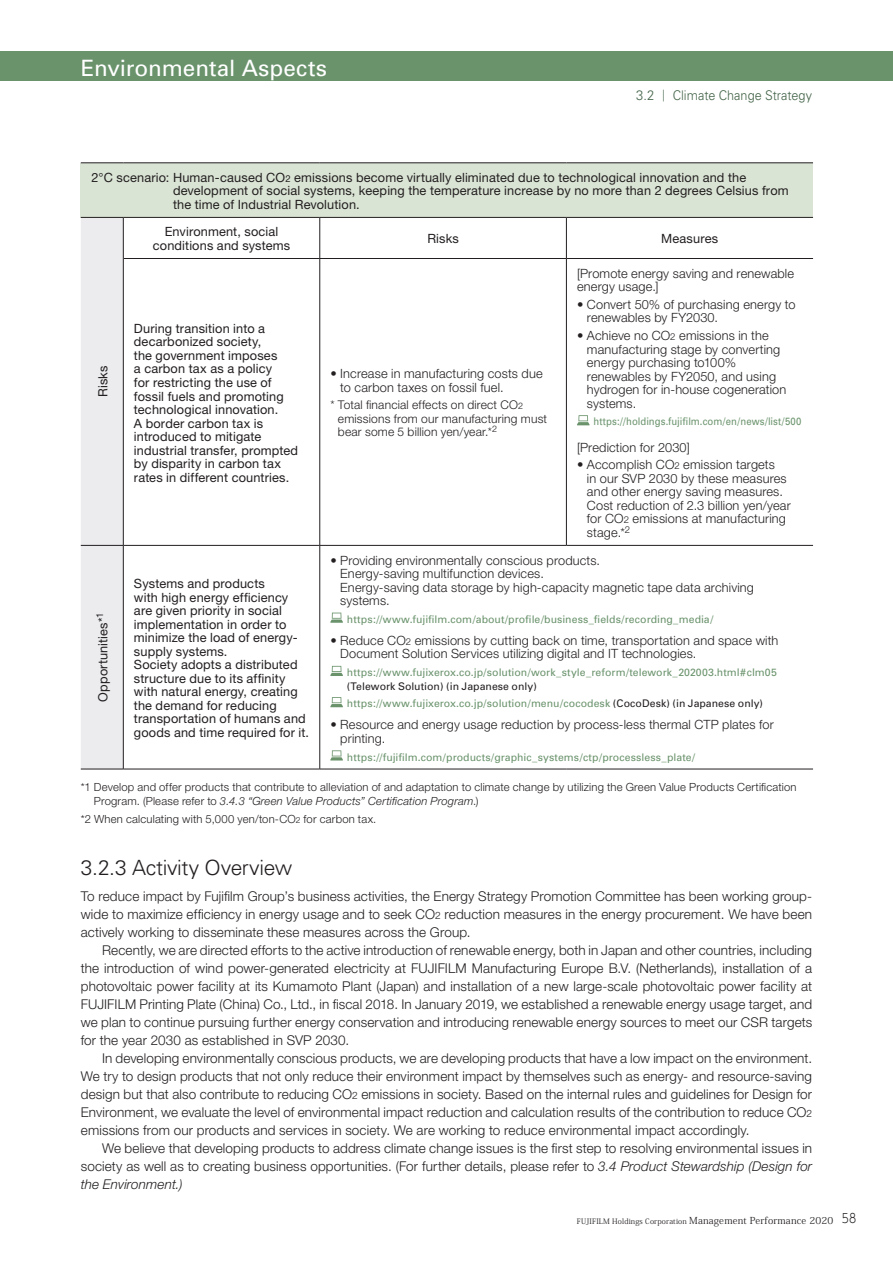
<style>
.page{position:relative;width:893px;height:1263px;background:#fff}
.page>*{position:absolute;margin:0;border:0;box-sizing:border-box;transform-origin:0 0}
.t1{font:22.5px "Univers";color:#fff}
.t2{font:300 21px "Univers";letter-spacing:-.015em;color:#231f20}
.t3{font:300 13.5px/18px "Helvetica Neue LT Std";letter-spacing:.01em;color:#231f20;text-align:justify}
.t4{font:300 13.35px "Univers";color:#426347;scale:.95 1}
.t5{font:12.75px/13.5px "Helvetica Neue LT Std";letter-spacing:.01em;color:#231f20}
.t6{font:300 12.75px/13.5px "Helvetica Neue LT Std";letter-spacing:.01em;color:#231f20}
.t7{font:300 12px/13.5px "Helvetica Neue LT Std";letter-spacing:.015em;color:#231f20}
.t8{font:300 11.25px/13.5px "Helvetica Neue LT Std";letter-spacing:.015em;color:#231f20}
.t9{font:10.5px "Univers";letter-spacing:.005em;color:#6a936c}
.t10{font:10.5px/17.7px "Univers";letter-spacing:.005em;color:#231f20}
.t11{font:10.5px "Univers";letter-spacing:.005em;color:#6a936c;scale:.91 1}
.t12{font:7.5px "Koz Min Pro";letter-spacing:.02em;color:#231f20}
.s1{font-size:13.65px}
.s2{font-family:"UD Shin Go Pro";font-size:11.7px}
.s3{font-size:9.6px}
.s4{font-size:9px}
.s5{color:#6a936c}
.s6{font-style:italic}
.s7{font-size:8.4px}
.s8{font-size:10.2px}
.s9{font-family:"UD Shin Go Pro";font-weight:300;font-size:12.75px}
</style>
<div class="page">
<div style="left:0;top:51px;width:893px;height:30px;background:#6a936c"></div>
<div style="left:81px;top:163px;width:732px;height:54px;background:#dae4d5"></div>
<div style="left:81px;top:218px;width:42px;height:551px;background:#ececee"></div>
<svg style="left:124px;top:218px;width:689px;height:551px"></svg>
<hr style="left:81px;top:217px;width:42px;height:1px;background:#231f20">
<hr style="left:124px;top:258px;width:196px;height:1px;background:#231f20">
<hr style="left:81px;top:545px;width:42px;height:1px;background:#231f20">
<hr style="left:124px;top:545px;width:196px;height:1px;background:#231f20">
<hr style="left:123px;top:769px;width:197px;height:1px;background:#231f20">
<hr style="left:81px;top:769px;width:42px;height:1px;background:#231f20">
<hr style="left:319px;top:218px;width:1px;height:40px;background:#231f20">
<hr style="left:566px;top:218px;width:1px;height:40px;background:#231f20">
<hr style="left:319px;top:259px;width:1px;height:286px;background:#231f20">
<hr style="left:566px;top:259px;width:1px;height:286px;background:#231f20">
<hr style="left:319px;top:546px;width:1px;height:223px;background:#231f20">
<hr style="left:123px;top:218px;width:1px;height:40px;background:#231f20">
<hr style="left:123px;top:258px;width:1px;height:287px;background:#231f20">
<hr style="left:123px;top:545px;width:1px;height:224px;background:#231f20">
<hr style="left:320px;top:258px;width:246px;height:1px;background:#231f20">
<hr style="left:566px;top:258px;width:247px;height:1px;background:#231f20">
<hr style="left:320px;top:769px;width:246px;height:1px;background:#231f20">
<hr style="left:566px;top:769px;width:247px;height:1px;background:#231f20">
<hr style="left:81px;top:163px;width:42px;height:1px;background:#231f20">
<hr style="left:123px;top:163px;width:197px;height:1px;background:#231f20">
<hr style="left:320px;top:163px;width:246px;height:1px;background:#231f20">
<hr style="left:566px;top:163px;width:247px;height:1px;background:#231f20">
<hr style="left:123px;top:217px;width:197px;height:1px;background:#231f20">
<hr style="left:320px;top:217px;width:246px;height:1px;background:#231f20">
<hr style="left:566px;top:217px;width:247px;height:1px;background:#231f20">
<hr style="left:320px;top:545px;width:246px;height:1px;background:#231f20">
<hr style="left:566px;top:545px;width:247px;height:1px;background:#231f20">
<svg style="left:577px;top:415px;width:12px;height:10px"></svg>
<svg style="left:330px;top:613px;width:13px;height:10px"></svg>
<svg style="left:330px;top:666px;width:13px;height:10px"></svg>
<svg style="left:330px;top:697px;width:13px;height:10px"></svg>
<svg style="left:330px;top:750px;width:13px;height:10px"></svg>
<h1 class="t1" style="left:81px;top:55px;width:248px">Environmental Aspects</h1>
<p class="t4" style="left:636px;top:87px;width:187px"><span class="s1">3</span>.<span class="s1">2</span> <span class="s2">｜</span> Climate Change Strategy</p>
<p class="t5" style="left:173px;top:170px;width:617px;text-indent:-82px">2°C scenario: Human-caused CO<span class="s3">2</span> emissions become virtually eliminated due to technological innovation and the development of social systems, keeping the temperature increase by no more than 2 degrees Celsius from the time of Industrial Revolution.</p>
<p class="t5" style="left:96px;top:397px;width:33px;rotate:-90deg">Risks</p>
<p class="t5" style="left:153px;top:225px;width:139px;text-align:center">Environment, social conditions and systems</p>
<p class="t5" style="left:427px;top:232px;width:33px">Risks</p>
<p class="t5" style="left:661px;top:232px;width:58px">Measures</p>
<p class="t5" style="left:134px;top:321px;width:166px">During transition into a decarbonized society,<br>the government imposes<br>a carbon tax as a policy<br>for restricting the use of fossil fuels and promoting technological innovation.<br>A border carbon tax is introduced to mitigate industrial transfer, prompted by disparity in carbon tax rates in different countries.</p>
<p class="t6" style="left:340px;top:367px;width:204px;text-indent:-10px">• Increase in manufacturing costs due to carbon taxes on fossil fuel.</p>
<p class="t7" style="left:338px;top:398px;width:211px;text-indent:-8px">* Total financial effects on direct CO<span class="s4">2 </span>emissions from our manufacturing must bear some 5 billion yen/year.*<sup>2</sup></p>
<p class="t6" style="left:577px;top:266px;width:219px">[Promote energy saving and renewable energy usage.]</p>
<p class="t6" style="left:587px;top:297px;width:210px;text-indent:-10px">• Convert 50% of purchasing energy to renewables by FY2030.</p>
<p class="t6" style="left:587px;top:329px;width:201px;text-indent:-10px">• Achieve no CO<span class="s3">2</span> emissions in the manufacturing stage by converting energy purchasing to100% renewables by FY2050, and using hydrogen for in-house cogeneration systems.</p>
<p class="t11" style="left:593px;top:415px;width:230px">https://holdings.fujifilm.com/en/news/list/500</p>
<p class="t6" style="left:577px;top:440px;width:114px">[Prediction for 2030]</p>
<p class="t6" style="left:587px;top:458px;width:205px;text-indent:-10px">• Accomplish CO<span class="s3">2</span> emission targets<br>in our SVP 2030 by these measures and other energy saving measures.<br>Cost reduction of 2.3 billion yen/year for CO<span class="s3">2</span> emissions at manufacturing stage.*<sup>2</sup></p>
<p class="t6" style="left:340px;top:553px;width:415px;text-indent:-10px">• Providing environmentally conscious products.<br>Energy-saving multifunction devices.<br>Energy-saving data storage by high-capacity magnetic tape data archiving systems.</p>
<p class="t9" style="left:347px;top:613px;width:368px">https://www.fujifilm.com/about/profile/business_fields/recording_media/</p>
<p class="t6" style="left:340px;top:633px;width:440px;text-indent:-10px">• Reduce CO<span class="s3">2</span> emissions by cutting back on time, transportation and space with<br>Document Solution Services utilizing digital and IT technologies.</p>
<p class="t9" style="left:347px;top:666px;width:431px">https://www.fujixerox.co.jp/solution/work_style_reform/telework_202003.html#clm05</p>
<p class="t10" style="left:347px;top:677px;width:418px">(Telework Solution) (in Japanese only) <span class="s5">https://www.fujixerox.co.jp/solution/menu/cocodesk</span> (CocoDesk) (in Japanese only)</p>
<p class="t6" style="left:340px;top:718px;width:435px;text-indent:-10px">• Resource and energy usage reduction by process-less thermal CTP plates for printing.</p>
<p class="t9" style="left:347px;top:751px;width:350px">https://fujifilm.com/products/graphic_systems/ctp/processless_plate/</p>
<p class="t8" style="left:94px;top:780px;width:704px;text-indent:-13px">*1 Develop and offer products that contribute to alleviation of and adaptation to climate change by utilizing the Green Value Products Certification<br>Program. (Please refer to <span class="s6">3.4.3 “Green Value Products” Certification Program</span>.)</p>
<p class="t8" style="left:81px;top:811px;width:297px">*2 When calculating with 5,000 yen/ton-CO<span class="s7">2</span> for carbon tax.</p>
<h2 class="t2" style="left:81px;top:855px;width:213px">3.2.3 Activity Overview</h2>
<p class="t3" style="left:81px;top:887px;width:733px">To reduce impact by Fujifilm Group’s business activities, the Energy Strategy Promotion Committee has been working group&shy;wide to maximize efficiency in energy usage and to seek CO<span class="s8">2</span> reduction measures in the energy procurement. We have been actively working to disseminate these measures across the Group.</p>
<p class="t3" style="left:81px;top:941px;width:733px;text-indent:21px">Recently, we are directed efforts to the active introduction of renewable energy, both in Japan and other countries, including the introduction of wind power-generated electricity at FUJIFILM Manufacturing Europe B.V. (Netherlands), installation of a photovoltaic power facility at its Kumamoto Plant (Japan) and installation of a new large-scale photovoltaic power facility at FUJIFILM Printing Plate (China) Co., Ltd., in fiscal 2018. In January 2019, we established a renewable energy usage target, and we plan to continue pursuing further energy conservation and introducing renewable energy sources to meet our CSR targets for the year 2030 as established in SVP 2030.</p>
<p class="t3" style="left:81px;top:1049px;width:733px;text-indent:21px">In developing environmentally conscious products, we are developing products that have a low impact on the environment.<br>We try to design products that not only reduce their environment impact by themselves such as energy- and resource-saving design but that also contribute to reducing CO<span class="s8">2</span> emissions in society. Based on the internal rules and guidelines for Design for Environment, we evaluate the level of environmental impact reduction and calculation results of the contribution to reduce CO<span class="s8">2 </span>emissions from our products and services in society. We are working to reduce environmental impact accordingly.</p>
<p class="t3" style="left:81px;top:1139px;width:733px;text-indent:21px">We believe that developing products to address climate change issues is the first step to resolving environmental issues in society as well as to creating business opportunities. (For further details, please refer to <span class="s6">3.4 Product Stewardship (Design for the Environment.)</span></p>
<p class="t12" style="left:577px;top:1215px;width:281px">FUJIFILM Holdings Corporation <span class="s3">Management Performance 2020</span> <span class="s9">58</span></p>
<p class="t5" style="left:134px;top:577px;width:177px">Systems and products<br>with high energy efficiency are given priority in social implementation in order to minimize the load of energy&shy;supply systems.<br>Society adopts a distributed structure due to its affinity with natural energy, creating the demand for reducing transportation of humans and goods and time required for it.</p>
<p class="t5" style="left:96px;top:702px;width:91px;rotate:-90deg">Opportunities*<sup>1</sup></p>
</div>
